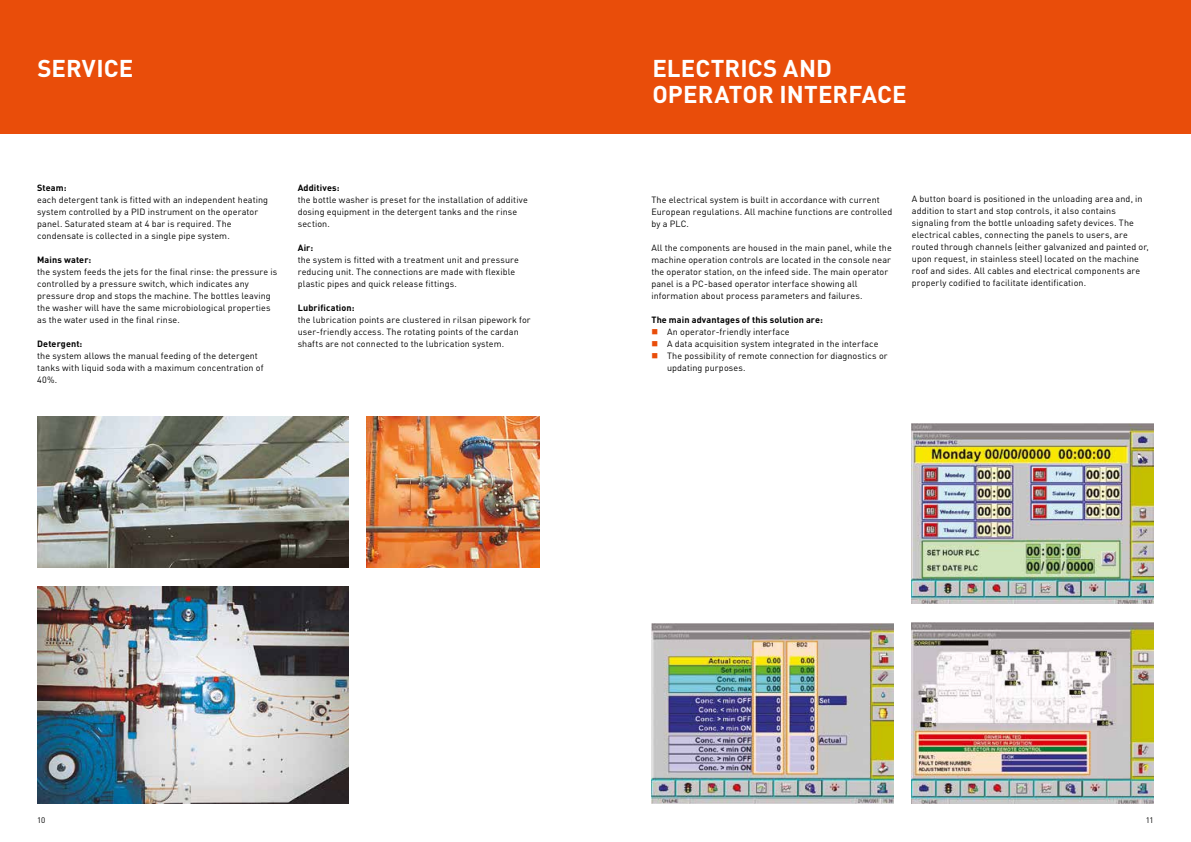
<style>
.page{position:relative;width:1191px;height:842px;background:#fff}
.page>*{position:absolute;margin:0;border:0;box-sizing:border-box;transform-origin:0 0}
.t1{font:700 24px/26px "DINOT";letter-spacing:.005em;color:#fff}
.t2{font:9px/12px "DINOT";letter-spacing:.01em;color:#000}
.t3{font:700 9px "DINOT";letter-spacing:.015em;color:#000}
.t4{font:8px "DINOT";color:#000}
.s1{color:#e94d0a}
</style>
<div class="page">
<img style="left:367px;top:417px;width:172px;height:151px">
<img style="left:37px;top:417px;width:311px;height:151px">
<img style="left:37px;top:586px;width:311px;height:218px">
<img style="left:912px;top:424px;width:241px;height:180px">
<img style="left:912px;top:622px;width:241px;height:182px">
<img style="left:651px;top:624px;width:242px;height:180px">
<div style="left:0;top:0;width:1191px;height:134px;background:#e94d0a"></div>
<h1 class="t1" style="left:37px;top:54px;width:97px">SERVICE</h1>
<h1 class="t1" style="left:652px;top:54px;width:256px">ELECTRICS AND<br>OPERATOR INTERFACE</h1>
<p class="t3" style="left:37px;top:182px;width:31px">Steam:</p>
<p class="t2" style="left:37px;top:194px;width:232px">each detergent tank is fitted with an independent heating system controlled by a PID instrument on the operator panel. Saturated steam at 4 bar is required. The condensate is collected in a single pipe system.</p>
<p class="t3" style="left:37px;top:254px;width:55px">Mains water:</p>
<p class="t2" style="left:37px;top:266px;width:242px">the system feeds the jets for the final rinse: the pressure is controlled by a pressure switch, which indicates any pressure drop and stops the machine. The bottles leaving the washer will have the same microbiological properties as the water used in the final rinse.</p>
<p class="t3" style="left:37px;top:338px;width:47px">Detergent:</p>
<p class="t2" style="left:37px;top:350px;width:228px">the system allows the manual feeding of the detergent tanks with liquid soda with a maximum concentration of<br>40%.</p>
<p class="t3" style="left:298px;top:182px;width:43px">Additives:</p>
<p class="t2" style="left:298px;top:194px;width:231px">the bottle washer is preset for the installation of additive dosing equipment in the detergent tanks and the rinse section.</p>
<p class="t3" style="left:298px;top:242px;width:17px">Air:</p>
<p class="t2" style="left:298px;top:254px;width:223px">the system is fitted with a treatment unit and pressure reducing unit. The connections are made with flexible plastic pipes and quick release fittings.</p>
<p class="t3" style="left:298px;top:302px;width:58px">Lubrification:</p>
<p class="t2" style="left:298px;top:314px;width:234px">the lubrication points are clustered in rilsan pipework for user-friendly access. The rotating points of the cardan shafts are not connected to the lubrication system.</p>
<p class="t2" style="left:651px;top:193px;width:242px">The electrical system is built in accordance with current<br>European regulations. All machine functions are controlled by a PLC.</p>
<p class="t2" style="left:651px;top:241px;width:242px">All the components are housed in the main panel, while the machine operation controls are located in the console near the operator station, on the infeed side. The main operator panel is a PC-based operator interface showing all information about process parameters and failures.</p>
<p class="t3" style="left:651px;top:313px;width:173px">The main advantages of this solution are:</p>
<p class="t2" style="left:651px;top:325px;width:140px"><span class="s1">■</span> An operator-friendly interface</p>
<p class="t2" style="left:651px;top:337px;width:229px"><span class="s1">■</span> A data acquisition system integrated in the interface</p>
<p class="t2" style="left:667px;top:349px;width:222px;text-indent:-16px"><span class="s1">■</span> The possibility of remote connection for diagnostics or updating purposes.</p>
<p class="t2" style="left:912px;top:193px;width:239px">A button board is positioned in the unloading area and, in addition to start and stop controls, it also contains signaling from the bottle unloading safety devices. The electrical cables, connecting the panels to users, are routed through channels (either galvanized and painted or, upon request, in stainless steel) located on the machine roof and sides. All cables and electrical components are properly codified to facilitate identification.</p>
<p class="t4" style="left:37px;top:815px;width:10px">10</p>
<p class="t4" style="left:1145px;top:815px;width:9px">11</p>
</div>
